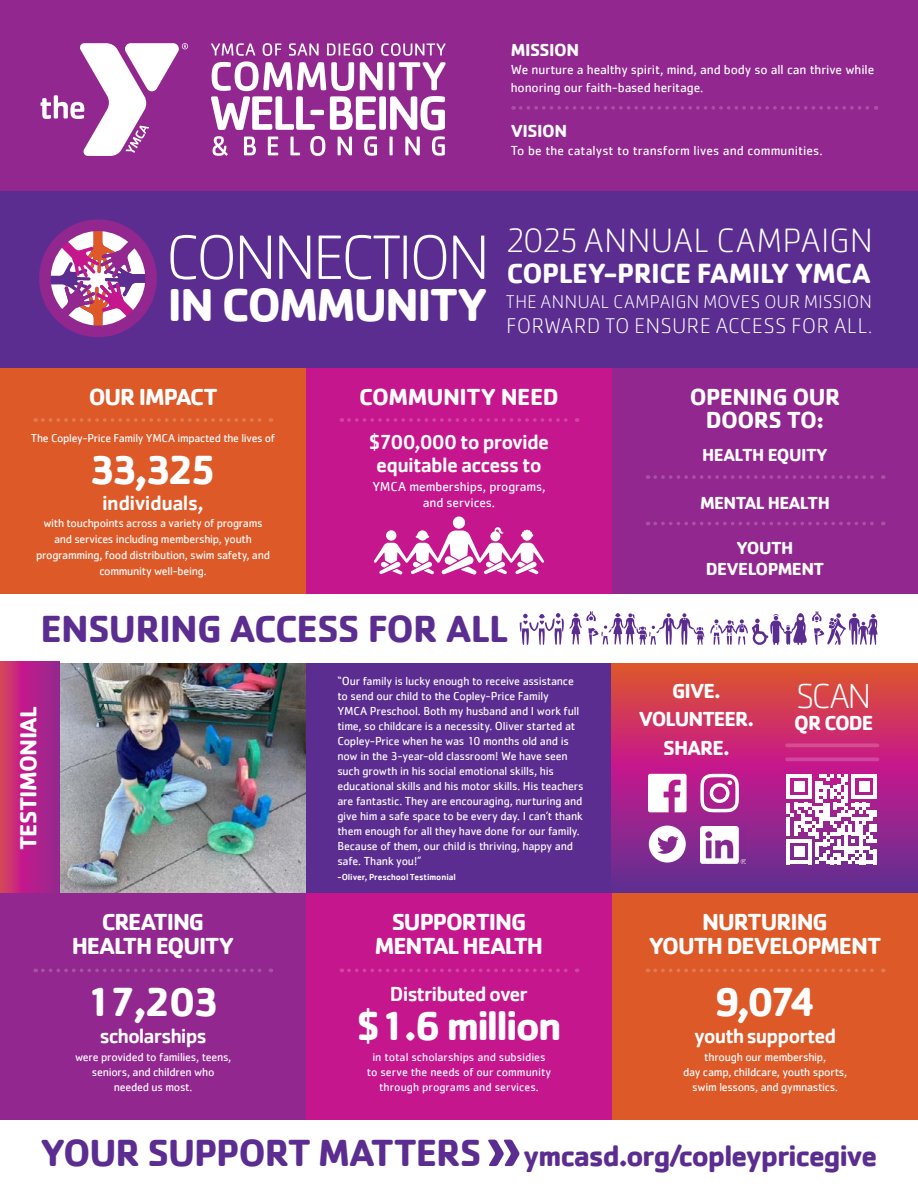
<style>
.page{position:relative;width:918px;height:1188px;background:#fff}
.page>*{position:absolute;margin:0;border:0;box-sizing:border-box;transform-origin:0 0}
.t1{font:200 64.95px "Cachet Pro";letter-spacing:-.04em;color:#fff}
.t2{font:700 48px "Cachet";letter-spacing:-.04em;color:#fff}
.t3{font:700 42px "Cachet";letter-spacing:-.06em;color:#fff}
.t4{font:700 39px "Cachet";letter-spacing:-.025em;color:#5c2d91}
.t5{font:200 36px "Cachet Pro";color:#fff}
.t6{font:200 35.1px "Cachet Pro";letter-spacing:.025em;color:#fff}
.t7{font:700 30px "Cachet";letter-spacing:-.05em;color:#5c2d91}
.t8{font:700 28.65px "Cachet";letter-spacing:-.02em;color:#fff}
.t9{font:700 24px/24px "Cachet";letter-spacing:-.045em;color:#fff;text-align:center}
.t10{font:700 24px/22.5px "Cachet";letter-spacing:-.02em;color:#fff;text-align:center}
.t11{font:700 24px "Cachet";letter-spacing:-.025em;color:#fff}
.t12{font:200 22.05px "Cachet Pro";letter-spacing:.03em;color:#fff}
.t13{font:500 21px/23.2px "Cachet";letter-spacing:-.045em;color:#fff;text-align:center}
.t14{font:700 21px "Cachet";letter-spacing:-.045em;color:#fff}
.t15{font:200 19.05px "Cachet Pro";letter-spacing:.025em;color:#fff}
.t16{font:700 18px/21px "Cachet";letter-spacing:-.03em;color:#fff;text-align:center}
.t17{font:13.5px/18px "Cachet";letter-spacing:-.01em;color:#fff}
.t18{font:12px/15px "Cachet";letter-spacing:-.02em;color:#fff;text-align:center}
.t19{font:12px/15px "Cachet";color:#fff;text-align:center}
.t20{font:11.85px "Cachet";letter-spacing:-.025em;color:#fff}
.t21{font:500 9px "Cachet";letter-spacing:-.005em;color:#fff}
</style>
<div class="page">
<div style="left:0;top:662px;width:612px;height:232px;background:#5c2d91"></div>
<img style="left:59px;top:662px;width:247px;height:231px">
<svg style="left:612px;top:663px;width:306px;height:230px;background:#b33071"></svg>
<div style="left:0;top:0;width:918px;height:191px;background:#92278f"></div>
<div style="left:0;top:367px;width:306px;height:227px;background:#dd5928"></div>
<div style="left:306px;top:367px;width:306px;height:227px;background:#c6168d"></div>
<div style="left:612px;top:367px;width:306px;height:227px;background:#92278f"></div>
<div style="left:0;top:893px;width:306px;height:227px;background:#92278f"></div>
<div style="left:306px;top:893px;width:306px;height:227px;background:#c6168d"></div>
<div style="left:612px;top:893px;width:306px;height:227px;background:#dd5928"></div>
<div style="left:0;top:191px;width:918px;height:177px;background:#5c2d91"></div>
<svg style="left:520px;top:611px;width:184px;height:34px"></svg>
<svg style="left:710px;top:611px;width:168px;height:34px"></svg>
<svg style="left:521px;top:106px;width:356px;height:4px"></svg>
<svg style="left:787px;top:743px;width:91px;height:4px"></svg>
<hr style="left:787px;top:758px;width:91px;height:3px;background:#fff">
<svg style="left:648px;top:774px;width:39px;height:38px"></svg>
<svg style="left:700px;top:774px;width:39px;height:38px"></svg>
<svg style="left:649px;top:826px;width:37px;height:37px"></svg>
<img style="left:700px;top:826px;width:45px;height:38px">
<svg style="left:211px;top:43px;width:235px;height:87px"></svg>
<svg style="left:213px;top:136px;width:15px;height:20px"></svg>
<svg style="left:244px;top:137px;width:12px;height:18px"></svg>
<svg style="left:268px;top:137px;width:10px;height:18px"></svg>
<svg style="left:290px;top:137px;width:10px;height:18px"></svg>
<svg style="left:310px;top:136px;width:15px;height:20px"></svg>
<svg style="left:338px;top:137px;width:14px;height:18px"></svg>
<svg style="left:364px;top:136px;width:13px;height:20px"></svg>
<svg style="left:390px;top:137px;width:3px;height:18px"></svg>
<svg style="left:405px;top:137px;width:15px;height:18px"></svg>
<svg style="left:432px;top:136px;width:13px;height:20px"></svg>
<svg style="left:40px;top:43px;width:148px;height:113px"></svg>
<div style="left:39px;top:219px;width:118px;height:118px;background:#92278f;border-radius:50%"></div>
<svg style="left:51px;top:231px;width:94px;height:95px"></svg>
<svg style="left:349px;top:969px;width:229px;height:3px"></svg>
<svg style="left:655px;top:969px;width:229px;height:3px"></svg>
<svg style="left:43px;top:969px;width:228px;height:3px"></svg>
<svg style="left:349px;top:418px;width:229px;height:4px"></svg>
<svg style="left:43px;top:418px;width:228px;height:4px"></svg>
<svg style="left:655px;top:475px;width:229px;height:4px"></svg>
<svg style="left:655px;top:522px;width:229px;height:3px"></svg>
<div style="left:453px;top:517px;width:12px;height:12px;background:#fff;border-radius:50%"></div>
<svg style="left:374px;top:527px;width:170px;height:48px"></svg>
<svg style="left:787px;top:774px;width:90px;height:90px"></svg>
<svg style="left:0;top:662px;width:59px;height:231px;background:#b82782"></svg>
<svg style="left:488px;top:1140px;width:31px;height:26px"></svg>
<h3 class="t16" style="left:511px;top:39px;width:70px">MISSION</h3>
<p class="t17" style="left:511px;top:60px;width:365px">We nurture a healthy spirit, mind, and body so all can thrive while honoring our faith-based heritage.</p>
<h3 class="t16" style="left:511px;top:120px;width:58px">VISION</h3>
<p class="t17" style="left:511px;top:142px;width:313px">To be the catalyst to transform lives and communities.</p>
<h3 class="t6" style="left:507px;top:220px;width:367px">2025 ANNUAL CAMPAIGN</h3>
<h1 class="t1" style="left:166px;top:221px;width:325px">CONNECTION</h1>
<h2 class="t2" style="left:167px;top:274px;width:322px">IN COMMUNITY</h2>
<h3 class="t15" style="left:506px;top:291px;width:367px">THE ANNUAL CAMPAIGN MOVES OUR MISSION</h3>
<h3 class="t8" style="left:507px;top:255px;width:365px">COPLEY-PRICE FAMILY YMCA</h3>
<h3 class="t12" style="left:506px;top:313px;width:367px">FORWARD TO ENSURE ACCESS FOR ALL.</h3>
<h3 class="t9" style="left:89px;top:385px;width:130px">OUR IMPACT</h3>
<p class="t20" style="left:31px;top:432px;width:246px">The Copley-Price Family YMCA impacted the lives of</p>
<h3 class="t3" style="left:89px;top:443px;width:129px">33,325</h3>
<h3 class="t13" style="left:102px;top:491px;width:103px">individuals,</h3>
<p class="t18" style="left:36px;top:515px;width:235px;line-height:15.8px">with touchpoints across a variety of programs and services including membership, youth programming, food distribution, swim safety, and community well-being.</p>
<h3 class="t10" style="left:359px;top:385px;width:201px">COMMUNITY NEED</h3>
<h3 class="t10" style="left:690px;top:385px;width:152px">OPENING OUR<br>DOORS TO:</h3>
<h3 class="t16" style="left:702px;top:443px;width:127px">HEALTH EQUITY</h3>
<h3 class="t16" style="left:700px;top:491px;width:131px">MENTAL HEALTH</h3>
<h3 class="t16" style="left:706px;top:536px;width:120px">YOUTH<br>DEVELOPMENT</h3>
<h3 class="t13" style="left:369px;top:430px;width:182px">$700,000 to provide equitable access to</h3>
<p class="t17" style="left:372px;top:478px;width:175px;line-height:15.8px;text-align:center">YMCA memberships, programs, and services.</p>
<h3 class="t4" style="left:40px;top:603px;width:469px">ENSURING ACCESS FOR ALL</h3>
<h3 class="t11" style="left:13px;top:850px;width:146px;rotate:-90deg">TESTIMONIAL</h3>
<p class="t18" style="left:337px;top:673px;width:248px;text-align:left">“Our family is lucky enough to receive assistance to send our child to the Copley-Price Family<br>YMCA Preschool. Both my husband and I work full time, so childcare is a necessity. Oliver started at Copley-Price when he was 10 months old and is now in the 3-year-old classroom! We have seen such growth in his social emotional skills, his educational skills and his motor skills. His teachers are fantastic. They are encouraging, nurturing and give him a safe space to be every day. I can’t thank them enough for all they have done for our family.<br>Because of them, our child is thriving, happy and safe. Thank you!”</p>
<p class="t21" style="left:337px;top:871px;width:120px">-Oliver, Preschool Testimonial</p>
<h3 class="t14" style="left:672px;top:677px;width:50px">GIVE.</h3>
<h3 class="t14" style="left:639px;top:706px;width:117px">VOLUNTEER.</h3>
<h3 class="t14" style="left:663px;top:734px;width:68px">SHARE.</h3>
<h3 class="t5" style="left:797px;top:675px;width:76px">SCAN</h3>
<h3 class="t14" style="left:794px;top:709px;width:81px">QR CODE</h3>
<h3 class="t9" style="left:72px;top:909px;width:164px">CREATING<br>HEALTH EQUITY</h3>
<h3 class="t9" style="left:375px;top:909px;width:170px">SUPPORTING<br>MENTAL HEALTH</h3>
<h3 class="t9" style="left:649px;top:909px;width:234px">NURTURING<br>YOUTH DEVELOPMENT</h3>
<h3 class="t3" style="left:86px;top:974px;width:135px">17,203</h3>
<h3 class="t13" style="left:100px;top:1024px;width:109px">scholarships</h3>
<h3 class="t13" style="left:390px;top:982px;width:140px">Distributed over</h3>
<h3 class="t3" style="left:356px;top:999px;width:207px">$1.6 million</h3>
<h3 class="t3" style="left:714px;top:974px;width:104px">9,074</h3>
<h3 class="t13" style="left:694px;top:1024px;width:143px">youth supported</h3>
<p class="t18" style="left:75px;top:1050px;width:158px">were provided to families, teens, seniors, and children who needed us most.</p>
<p class="t19" style="left:367px;top:1050px;width:186px">in total scholarships and subsidies to serve the needs of our community through programs and services.</p>
<p class="t18" style="left:683px;top:1050px;width:166px">through our membership,<br>day camp, childcare, youth sports, swim lessons, and gymnastics.</p>
<h3 class="t4" style="left:40px;top:1128px;width:443px">YOUR SUPPORT MATTERS</h3>
<h3 class="t7" style="left:523px;top:1137px;width:356px">ymcasd.org/copleypricegive</h3>
</div>
